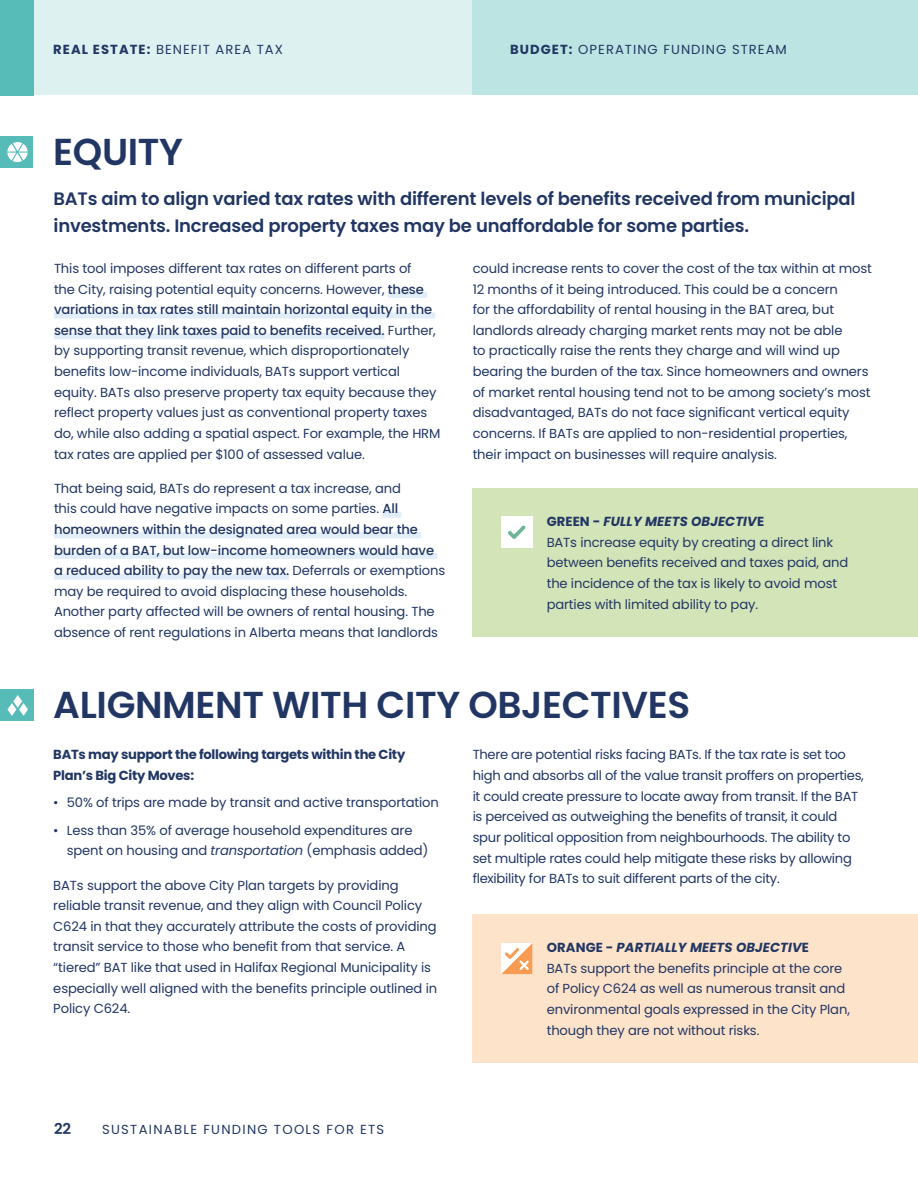
<style>
.page{position:relative;width:918px;height:1188px;background:#fff}
.page>*{position:absolute;margin:0;border:0;box-sizing:border-box;transform-origin:0 0}
.Large_Subhead{font:600 37.5px "Poppins";letter-spacing:-.01em;color:#213663}
.Large_Body_Copy{font:600 18px/27px "Poppins";letter-spacing:-.01em;color:#213663}
.t1{font:600 15px "Poppins";color:#213663}
.Body_Copy{font:13.2px/20.7px "Poppins";letter-spacing:-.01em;color:#213663}
.Body_Copy-2{font:700 13.2px/20.7px "Poppins";letter-spacing:-.02em;color:#213663}
.Body_Copy-3{font:italic 700 13.2px "Poppins";letter-spacing:.01em;color:#213663}
.Body_Copy-4{font:13.2px "Poppins";letter-spacing:.08em;color:#213663}
.Body_Copy-5{font:13.2px "Poppins";letter-spacing:.1em;color:#213663}
.s1{font-weight:700}
.s2{font-weight:500}
.s3{font-style:normal}
.s4{font-style:italic}
</style>
<div class="page">
<div style="left:0;top:0;width:472px;height:95px;background:#ddf1f1"></div>
<div style="left:472px;top:0;width:446px;height:95px;background:#bce4e2"></div>
<div style="left:0;top:690px;width:33px;height:31px;background:#57bbb7"></div>
<div style="left:0;top:0;width:33px;height:95px;background:#57bbb7"></div>
<div style="left:388px;top:292px;width:39px;height:6px;background:#e1eefa"></div>
<div style="left:54px;top:313px;width:381px;height:6px;background:#e1eefa"></div>
<div style="left:54px;top:333px;width:331px;height:6px;background:#e1eefa"></div>
<div style="left:382px;top:512px;width:19px;height:6px;background:#e1eefa"></div>
<div style="left:54px;top:532px;width:367px;height:6px;background:#e1eefa"></div>
<div style="left:54px;top:553px;width:383px;height:6px;background:#e1eefa"></div>
<div style="left:54px;top:574px;width:235px;height:6px;background:#e1eefa"></div>
<div style="left:472px;top:488px;width:446px;height:149px;background:#d3e4b9"></div>
<div style="left:472px;top:914px;width:446px;height:149px;background:#fee3cb"></div>
<svg style="left:501px;top:943px;width:31px;height:31px"></svg>
<div style="left:501px;top:517px;width:31px;height:31px;background:#fff"></div>
<svg style="left:508px;top:525px;width:18px;height:14px"></svg>
<div style="left:0;top:137px;width:33px;height:31px;background:#57bbb7"></div>
<svg style="left:7px;top:142px;width:21px;height:20px"></svg>
<svg style="left:7px;top:695px;width:21px;height:21px"></svg>
<p class="Body_Copy-4" style="left:53px;top:41px;width:231px"><span class="s1">REAL ESTATE:</span> BENEFIT AREA TAX</p>
<p class="Body_Copy-4" style="left:510px;top:41px;width:278px"><span class="s1">BUDGET:</span> OPERATING FUNDING STREAM</p>
<p class="Large_Subhead" style="left:53px;top:130px;width:131px">EQUITY</p>
<p class="Large_Body_Copy" style="left:54px;top:185px;width:804px">BATs aim to align varied tax rates with different levels of benefits received from municipal investments. Increased property taxes may be unaffordable for some parties.</p>
<p class="Body_Copy" style="left:54px;top:258px;width:388px">This tool imposes different tax rates on different parts of<br>the City, raising potential equity concerns. However, <span class="s2">these variations in tax rates still maintain horizontal equity in the sense that they link taxes paid to benefits received.</span> Further, by supporting transit revenue, which disproportionately benefits low-income individuals, BATs support vertical equity. BATs also preserve property tax equity because they reflect property values just as conventional property taxes do, while also adding a spatial aspect. For example, the HRM tax rates are applied per $100 of assessed value.</p>
<p class="Body_Copy" style="left:54px;top:478px;width:393px">That being said, BATs do represent a tax increase, and<br>this could have negative impacts on some parties. <span class="s2">All homeowners within the designated area would bear the burden of a BAT, but low-income homeowners would have a reduced ability to pay the new tax.</span> Deferrals or exemptions may be required to avoid displacing these households.<br>Another party affected will be owners of rental housing. The absence of rent regulations in Alberta means that landlords</p>
<p class="Body_Copy" style="left:473px;top:258px;width:401px">could increase rents to cover the cost of the tax within at most 12 months of it being introduced. This could be a concern<br>for the affordability of rental housing in the BAT area, but landlords already charging market rents may not be able<br>to practically raise the rents they charge and will wind up bearing the burden of the tax. Since homeowners and owners of market rental housing tend not to be among society’s most disadvantaged, BATs do not face significant vertical equity concerns. If BATs are applied to non-residential properties, their impact on businesses will require analysis.</p>
<p class="Body_Copy-3" style="left:547px;top:514px;width:219px"><span class="s3">GREEN -</span> FULLY MEETS OBJECTIV<span class="s3">E</span></p>
<p class="Body_Copy" style="left:547px;top:532px;width:303px">BATs increase equity by creating a direct link between benefits received and taxes paid, and the incidence of the tax is likely to avoid most parties with limited ability to pay.</p>
<p class="Large_Subhead" style="left:53px;top:683px;width:638px">ALIGNMENT WITH CITY OBJECTIVES</p>
<p class="Body_Copy-2" style="left:53px;top:744px;width:353px">BATs may support the following targets within the City<br>Plan’s Big City Moves:</p>
<p class="Body_Copy" style="left:53px;top:792px;width:387px">• 50% of trips are made by transit and active transportation</p>
<p class="Body_Copy" style="left:67px;top:820px;width:363px;text-indent:-14px">• Less than 35% of average household expenditures are spent on housing and <span class="s4">transportation</span> (emphasis added)</p>
<p class="Body_Copy" style="left:53px;top:875px;width:385px">BATs support the above City Plan targets by providing reliable transit revenue, and they align with Council Policy C624 in that they accurately attribute the costs of providing transit service to those who benefit from that service. A “tiered” BAT like that used in Halifax Regional Municipality is especially well aligned with the benefits principle outlined in Policy C624.</p>
<p class="Body_Copy" style="left:473px;top:744px;width:393px">There are potential risks facing BATs. If the tax rate is set too high and absorbs all of the value transit proffers on properties, it could create pressure to locate away from transit. If the BAT is perceived as outweighing the benefits of transit, it could spur political opposition from neighbourhoods. The ability to set multiple rates could help mitigate these risks by allowing flexibility for BATs to suit different parts of the city.</p>
<p class="Body_Copy-3" style="left:547px;top:940px;width:264px"><span class="s3">ORANGE -</span> PARTIALLY MEETS OBJECTIV<span class="s3">E</span></p>
<p class="Body_Copy" style="left:547px;top:958px;width:305px">BATs support the benefits principle at the core of Policy C624 as well as numerous transit and environmental goals expressed in the City Plan, though they are not without risks.</p>
<p class="t1" style="left:54px;top:1120px;width:19px">22</p>
<p class="Body_Copy-5" style="left:102px;top:1122px;width:284px">SUSTAINABLE FUNDING TOOLS FOR ETS</p>
</div>
